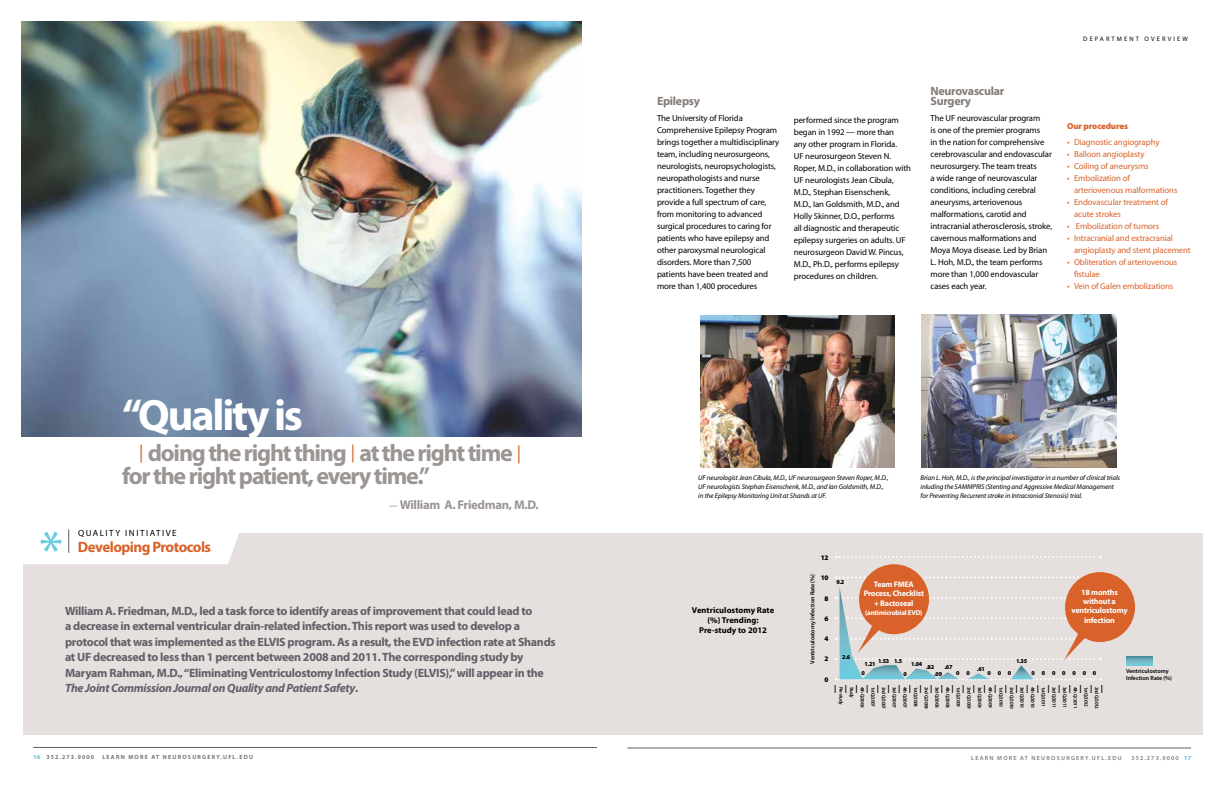
<style>
.page{position:relative;width:1224px;height:792px;background:#fff}
.page>*{position:absolute;margin:0;border:0;box-sizing:border-box;transform-origin:0 0}
.t1{font:700 44.1px "Myriad Pro";letter-spacing:-.05em;color:#fff}
.t2{font:700 24px/23.2px "Myriad Pro";letter-spacing:-.05em;color:#9b9593}
.t3{font:700 15px "Myriad Pro";letter-spacing:-.035em;color:#d86229}
.t4{font:700 12.6px "Myriad Pro";letter-spacing:-.025em;color:#9b9593}
.t5{font:700 12px/15.5px "Myriad Pro";letter-spacing:-.025em;color:#605f68}
.t6{font:700 12px/10px "Myriad Pro";letter-spacing:-.025em;color:#847c78}
.t7{font:9px "Myriad Pro";letter-spacing:.17em;color:#000}
.t8{font:8.8px/12px "Myriad Pro";letter-spacing:-.01em;color:#000}
.t9{font:8.8px/12px "Myriad Pro";letter-spacing:-.01em;color:#d86229}
.t10{font:900 8.8px "Myriad Pro";color:#d86229}
.t11{font:700 8.5px/9.9px "Myriad Pro";letter-spacing:.005em;color:#000;text-align:center}
.t12{font:700 8.1px/9.4px "Myriad Pro";letter-spacing:-.025em;color:#fff;text-align:center}
.t13{font:700 8px "Myriad Pro";color:#000}
.t14{font:italic 7px/9px "Myriad Pro";letter-spacing:-.01em;color:#000}
.t15{font:700 7px "Myriad Pro";letter-spacing:-.025em;color:#fff}
.t16{font:900 7px "Myriad Pro";color:#000}
.t17{font:6.5px "Myriad Pro";letter-spacing:.32em;color:#000}
.t18{font:600 6px/7px "Myriad Pro";color:#000}
.t19{font:900 6px "Myriad Pro";letter-spacing:.54em;color:#000}
.t20{font:600 6px "Myriad Pro";letter-spacing:.21em;color:#605f68}
.t21{font:600 6px "Myriad Pro";letter-spacing:.21em;color:#847c78}
.t22{font:600 6px "Myriad Pro";letter-spacing:.19em;color:#605f68}
.t23{font:600 6px "Myriad Pro";letter-spacing:.19em;color:#847c78}
.t24{font:900 6px "Myriad Pro";letter-spacing:1.13em;color:#000}
.t25{font:600 5px "Myriad Pro";letter-spacing:-.07em;color:#000}
.s1{font-weight:400;font-size:18px;color:#d86229}
.s2{font-family:"Minion Pro";font-weight:600;font-style:italic}
.s3{font-style:italic}
.s4{font-weight:900;font-stretch:semi-expanded;color:#6bcce0}
</style>
<div class="page">
<img style="left:22px;top:22px;width:559px;height:414px">
<div style="left:23px;top:533px;width:1179px;height:201px;background:#e5e0de"></div>
<img style="left:700px;top:315px;width:195px;height:152px">
<img style="left:922px;top:314px;width:195px;height:153px">
<svg style="left:836px;top:556px;width:265px;height:2px"></svg>
<svg style="left:1135px;top:656px;width:18px;height:9px"></svg>
<svg style="left:836px;top:564px;width:299px;height:116px"></svg>
<hr style="left:33px;top:747px;width:564px;height:1px;background:#605f68">
<hr style="left:627px;top:748px;width:564px;height:1px;background:#605f68">
<div style="left:23px;top:529px;width:216px;height:35px;background:#fff"></div>
<h1 class="t1" style="left:122px;top:390px;width:182px">“Quality is</h1>
<h2 class="t2" style="left:122px;top:442px;width:400px;text-indent:17px"><span class="s1">|</span> doing the right thing <span class="s1">|</span> at the right time <span class="s1">| </span>for the right patient, every time.”</h2>
<h3 class="t4" style="left:389px;top:497px;width:151px"><span class="s2">-</span> William A. Friedman, M.D.</h3>
<p class="t7" style="left:78px;top:528px;width:100px">quality initiative</p>
<h3 class="t3" style="left:78px;top:538px;width:135px">Developing Protocols</h3>
<p class="t5" style="left:65px;top:603px;width:492px">William A. Friedman, M.D., led a task force to identify areas of improvement that could lead to<br>a decrease in external ventricular drain-related infection. This report was used to develop a protocol that was implemented as the ELVIS program. As a result, the EVD infection rate at Shands at UF decreased to less than 1 percent between 2008 and 2011. The corresponding study by Maryam Rahman, M.D., “Eliminating Ventriculostomy Infection Study (ELVIS),” will appear in the <span class="s3">The Joint Commission Journal on Quality and Patient Safety</span>.</p>
<h3 class="t6" style="left:657px;top:96px;width:45px">Epilepsy</h3>
<p class="t8" style="left:657px;top:112px;width:124px">The University of Florida<br>Comprehensive Epilepsy Program brings together a multidisciplinary team, including neurosurgeons, neurologists, neuropsychologists, neuropathologists and nurse practitioners. Together they provide a full spectrum of care, from monitoring to advanced surgical procedures to caring for patients who have epilepsy and other paroxysmal neurological disorders. More than 7,500 patients have been treated and more than 1,400 procedures</p>
<p class="t8" style="left:794px;top:114px;width:119px">performed since the program began in 1992 — more than<br>any other program in Florida.<br>UF neurosurgeon Steven N.<br>Roper, M.D., in collaboration with<br>UF neurologists Jean Cibula,<br>M.D., Stephan Eisenschenk,<br>M.D., Ian Goldsmith, M.D., and<br>Holly Skinner, D.O., performs<br>all diagnostic and therapeutic epilepsy surgeries on adults. UF neurosurgeon David W. Pincus,<br>M.D., Ph.D., performs epilepsy procedures on children.</p>
<p class="t17" style="left:1083px;top:35px;width:106px">department overview</p>
<h3 class="t6" style="left:931px;top:86px;width:75px">Neurovascular<br>Surgery</h3>
<p class="t8" style="left:931px;top:112px;width:123px">The UF neurovascular program<br>is one of the premier programs<br>in the nation for comprehensive cerebrovascular and endovascular neurosurgery. The team treats<br>a wide range of neurovascular conditions, including cerebral aneurysms, arteriovenous malformations, carotid and intracranial atherosclerosis, stroke, cavernous malformations and<br>Moya Moya disease. Led by Brian<br>L. Hoh, M.D., the team performs more than 1,000 endovascular cases each year.</p>
<p class="t10" style="left:1067px;top:121px;width:63px">Our procedures</p>
<p class="t9" style="left:1067px;top:136px;width:94px">• Diagnostic angiography</p>
<p class="t9" style="left:1067px;top:148px;width:79px">• Balloon angioplasty</p>
<p class="t9" style="left:1067px;top:160px;width:83px">• Coiling of aneurysms</p>
<p class="t9" style="left:1074px;top:172px;width:105px;text-indent:-7px">• Embolization of arteriovenous malformations</p>
<p class="t9" style="left:1074px;top:196px;width:96px;text-indent:-7px">• Endovascular treatment of acute strokes</p>
<p class="t9" style="left:1067px;top:220px;width:94px">• Embolization of tumors</p>
<p class="t9" style="left:1074px;top:232px;width:118px;text-indent:-7px">• Intracranial and extracranial angioplasty and stent placement</p>
<p class="t9" style="left:1074px;top:256px;width:105px;text-indent:-7px">• Obliteration of arteriovenous fistulae</p>
<p class="t9" style="left:1067px;top:280px;width:108px">• Vein of Galen embolizations</p>
<p class="t14" style="left:698px;top:473px;width:192px">UF neurologist Jean Cibula, M.D., UF neurosurgeon Steven Roper, M.D.,<br>UF neurologists Stephan Eisenschenk, M.D., and Ian Goldsmith, M.D., in the Epilepsy Monitoring Unit at Shands at UF.</p>
<p class="t14" style="left:921px;top:473px;width:201px">Brian L. Hoh, M.D., is the principal investigator in a number of clinical trials inluding the SAMMPRIS (Stenting and Aggressive Medical Management for Preventing Recurrent stroke in Intracranial Stenosis) trial.</p>
<p class="t11" style="left:692px;top:605px;width:84px">Ventriculostomy Rate (%) Trending:<br>Pre-study to 2012</p>
<p class="t16" style="left:821px;top:554px;width:9px">12</p>
<p class="t16" style="left:821px;top:574px;width:9px">10</p>
<p class="t16" style="left:825px;top:594px;width:6px">8</p>
<p class="t16" style="left:825px;top:614px;width:6px">6</p>
<p class="t16" style="left:825px;top:635px;width:6px">4</p>
<p class="t16" style="left:825px;top:655px;width:6px">2</p>
<p class="t16" style="left:825px;top:675px;width:6px">0</p>
<p class="t18" style="left:809px;top:664px;width:91px;rotate:-90deg">VENTRICULOSTOMY INFECTION RATE (%)</p>
<p class="t19" style="left:836px;top:579px;width:9px">9.2</p>
<p class="t19" style="left:842px;top:654px;width:9px">2.6</p>
<p class="t12" style="left:864px;top:580px;width:62px">Team FMEA<br>Process, Checklist + Bactoseal</p>
<p class="t15" style="left:865px;top:609px;width:59px">(antimicrobial EVD)</p>
<p class="t12" style="left:1072px;top:587px;width:57px">18 months without a ventriculostomy infection</p>
<p class="t19" style="left:1016px;top:657px;width:13px">1.35</p>
<p class="t19" style="left:878px;top:657px;width:13px">1.53</p>
<p class="t19" style="left:894px;top:658px;width:9px">1.5</p>
<p class="t19" style="left:865px;top:661px;width:13px">1.21</p>
<p class="t19" style="left:911px;top:661px;width:13px">1.04</p>
<p class="t19" style="left:926px;top:663px;width:9px">.82</p>
<p class="t19" style="left:945px;top:664px;width:9px">.67</p>
<p class="t19" style="left:977px;top:665px;width:9px">.61</p>
<p class="t19" style="left:862px;top:670px;width:5px">0</p>
<p class="t19" style="left:904px;top:670px;width:5px">0</p>
<p class="t19" style="left:956px;top:670px;width:15px">0 0</p>
<p class="t19" style="left:988px;top:670px;width:25px">000</p>
<p class="t24" style="left:1032px;top:670px;width:66px">0000000</p>
<p class="t19" style="left:934px;top:670px;width:9px">.09</p>
<p class="t18" style="left:1126px;top:668px;width:48px">VENTRICULOSTOMY<br>INFECTION RATE (%)</p>
<p class="t13" style="left:834px;top:684px;width:270px">||||||||||||||||||||||||||</p>
<p class="t25" style="left:855px;top:687px;width:13px;rotate:90deg">STUDY</p>
<p class="t25" style="left:865px;top:687px;width:23px;rotate:90deg">4TH Q/2006</p>
<p class="t25" style="left:876px;top:687px;width:22px;rotate:90deg">1ST Q/2007</p>
<p class="t25" style="left:887px;top:687px;width:24px;rotate:90deg">2ND Q/2007</p>
<p class="t25" style="left:897px;top:687px;width:23px;rotate:90deg">3RD Q/2007</p>
<p class="t25" style="left:908px;top:687px;width:23px;rotate:90deg">4TH Q/2007</p>
<p class="t25" style="left:919px;top:687px;width:22px;rotate:90deg">1ST Q/2008</p>
<p class="t25" style="left:929px;top:687px;width:24px;rotate:90deg">2ND Q/2008</p>
<p class="t25" style="left:940px;top:687px;width:23px;rotate:90deg">3RD Q/2008</p>
<p class="t25" style="left:951px;top:687px;width:23px;rotate:90deg">4TH Q/2008</p>
<p class="t25" style="left:961px;top:687px;width:22px;rotate:90deg">1ST Q/2009</p>
<p class="t25" style="left:972px;top:687px;width:24px;rotate:90deg">2ND Q/2009</p>
<p class="t25" style="left:982px;top:687px;width:23px;rotate:90deg">3RD Q/2009</p>
<p class="t25" style="left:993px;top:687px;width:23px;rotate:90deg">4TH Q/2009</p>
<p class="t25" style="left:1004px;top:687px;width:22px;rotate:90deg">1ST Q/2010</p>
<p class="t25" style="left:1014px;top:687px;width:24px;rotate:90deg">2ND Q/2010</p>
<p class="t25" style="left:1025px;top:687px;width:23px;rotate:90deg">3RD Q/2010</p>
<p class="t25" style="left:1036px;top:687px;width:23px;rotate:90deg">4TH Q/2010</p>
<p class="t25" style="left:1046px;top:687px;width:22px;rotate:90deg">1ST Q/2011</p>
<p class="t25" style="left:1057px;top:687px;width:23px;rotate:90deg">2RD Q/2011</p>
<p class="t25" style="left:1068px;top:687px;width:23px;rotate:90deg">3RD Q/2011</p>
<p class="t25" style="left:1078px;top:687px;width:23px;rotate:90deg">4TH Q /2011</p>
<p class="t25" style="left:1089px;top:687px;width:22px;rotate:90deg">1ST Q/2012</p>
<p class="t25" style="left:1100px;top:687px;width:24px;rotate:90deg">2ND Q/2012</p>
<p class="t25" style="left:844px;top:687px;width:20px;rotate:90deg">PRE-STUDY</p>
<p class="t22" style="left:33px;top:754px;width:63px"><span class="s4">16</span> 352.273.9000</p>
<p class="t20" style="left:102px;top:754px;width:152px">LEARN MORE AT NEUROSURGERY.UFL.EDU</p>
<p class="t21" style="left:971px;top:755px;width:152px">LEARN MORE AT NEUROSURGERY.UFL.EDU</p>
<p class="t23" style="left:1131px;top:755px;width:62px">352.273.9000 <span class="s4">17</span></p>
</div>
